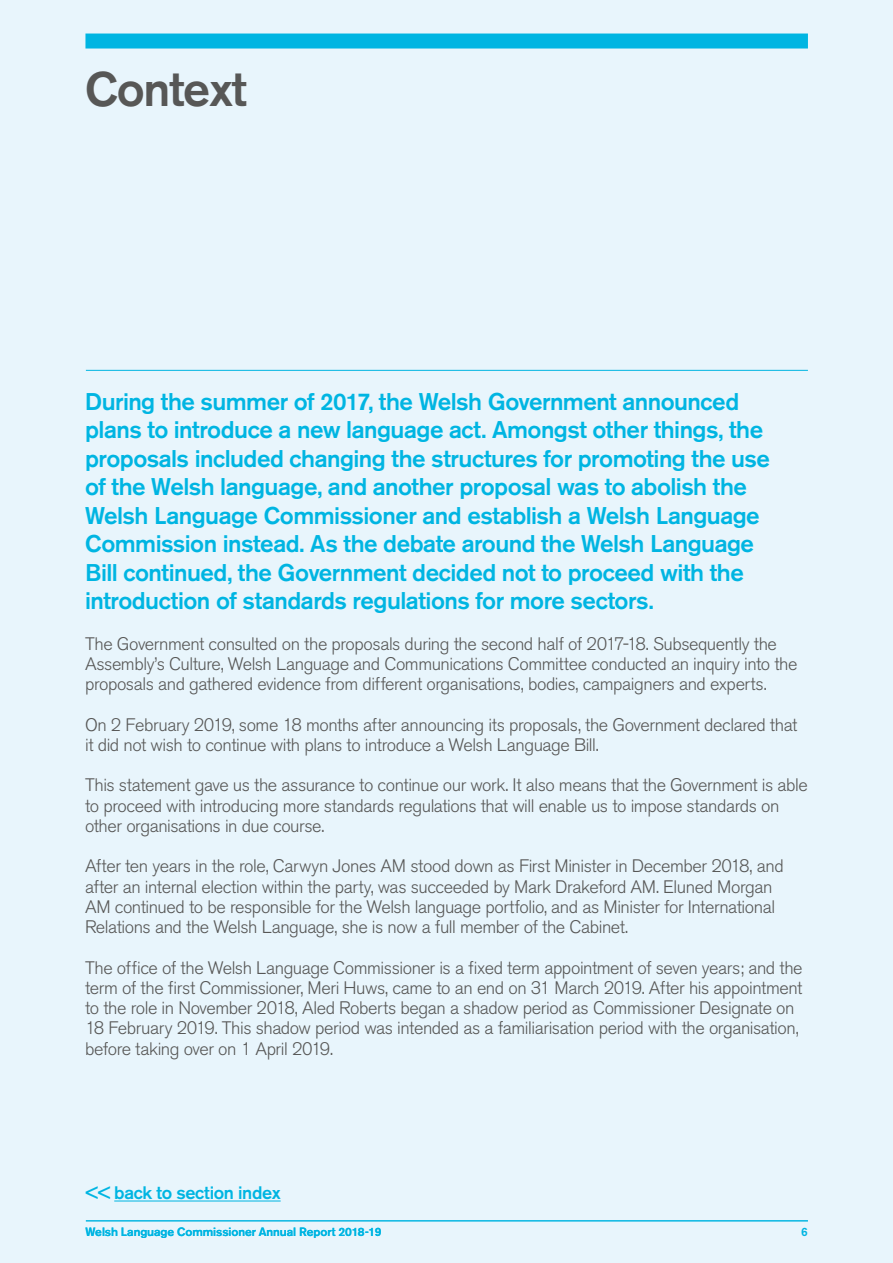
<style>
.page{position:relative;width:893px;height:1263px;background:#e8f5fc}
.page>*{position:absolute;margin:0;border:0;box-sizing:border-box;transform-origin:0 0}
.t1{font:500 48px "Akzidenz Grotesk BE";letter-spacing:-.025em;color:#575756}
.t2{font:500 24px/28.5px "Akzidenz Grotesk BE";letter-spacing:-.025em;color:#00b5e2}
.t3{font:300 18px/20.2px "Akzidenz Grotesk BE";letter-spacing:-.025em;color:#575756}
.t4{font:500 18px "Akzidenz Grotesk BE";letter-spacing:-.02em;color:#00b5e2}
.t5{font:500 12px "Akzidenz Grotesk BE";letter-spacing:-.005em;color:#00b5e2}
</style>
<div class="page">
<div style="left:85px;top:34px;width:723px;height:15px;background:#00b5e2"></div>
<hr style="left:86px;top:370px;width:722px;height:1px;background:#00b5e2">
<hr style="left:86px;top:1220px;width:722px;height:1px;background:#00b5e2">
<hr style="left:114px;top:1200px;width:167px;height:1px;background:#00b5e2">
<h1 class="t1" style="left:85px;top:60px;width:163px">Context</h1>
<p class="t2" style="left:85px;top:387px;width:686px">During the summer of 2017, the Welsh Government announced plans to introduce a new language act. Amongst other things, the proposals included changing the structures for promoting the use of the Welsh language, and another proposal was to abolish the Welsh Language Commissioner and establish a Welsh Language Commission instead. As the debate around the Welsh Language Bill continued, the Government decided not to proceed with the introduction of standards regulations for more sectors.</p>
<p class="t3" style="left:85px;top:634px;width:714px">The Government consulted on the proposals during the second half of 2017-18. Subsequently the<br>Assembly’s Culture, Welsh Language and Communications Committee conducted an inquiry into the proposals and gathered evidence from different organisations, bodies, campaigners and experts.</p>
<p class="t3" style="left:85px;top:715px;width:714px">On 2 February 2019, some 18 months after announcing its proposals, the Government declared that it did not wish to continue with plans to introduce a Welsh Language Bill.</p>
<p class="t3" style="left:85px;top:775px;width:724px">This statement gave us the assurance to continue our work. It also means that the Government is able to proceed with introducing more standards regulations that will enable us to impose standards on other organisations in due course.</p>
<p class="t3" style="left:85px;top:856px;width:700px">After ten years in the role, Carwyn Jones AM stood down as First Minister in December 2018, and after an internal election within the party, was succeeded by Mark Drakeford AM. Eluned Morgan AM continued to be responsible for the Welsh language portfolio, and as Minister for International Relations and the Welsh Language, she is now a full member of the Cabinet.</p>
<p class="t3" style="left:85px;top:958px;width:719px">The office of the Welsh Language Commissioner is a fixed term appointment of seven years; and the term of the first Commissioner, Meri Huws, came to an end on 31 March 2019. After his appointment to the role in November 2018, Aled Roberts began a shadow period as Commissioner Designate on 18 February 2019. This shadow period was intended as a familiarisation period with the organisation, before taking over on 1 April 2019.</p>
<p class="t4" style="left:86px;top:1182px;width:196px">&lt;&lt; back to section index</p>
<p class="t5" style="left:85px;top:1225px;width:297px">Welsh Language Commissioner Annual Report 2018-19</p>
<p class="t5" style="left:801px;top:1225px;width:8px">6</p>
</div>
